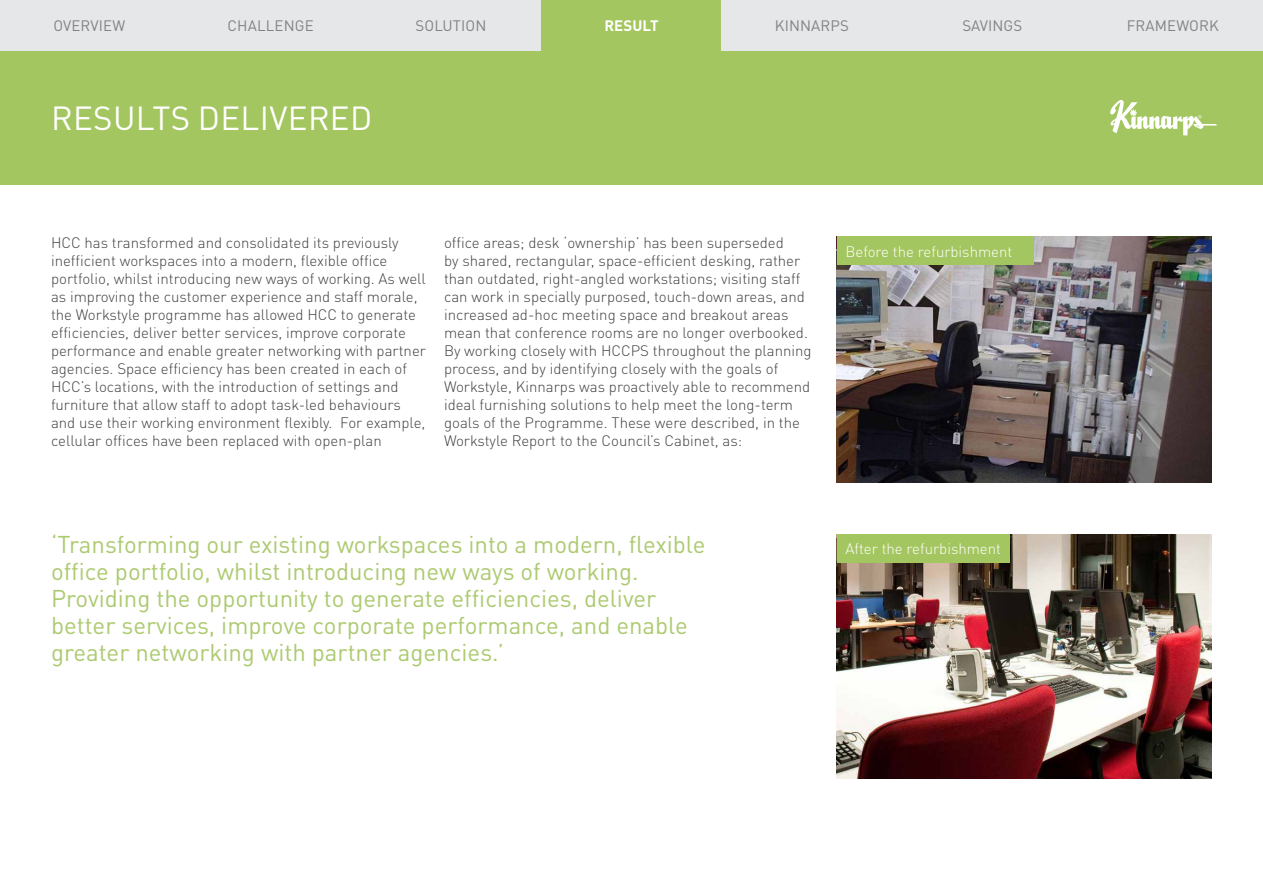
<style>
.page{position:relative;width:1263px;height:893px;background:#fff}
.page>*{position:absolute;margin:0;border:0;box-sizing:border-box;transform-origin:0 0}
.t1{font:33px "DIN Pro";letter-spacing:.01em;color:#fff}
.t2{font:24px/27px "DIN Pro";color:#acca70}
.t3{font:300 15px/18px "DIN Pro";color:#414042}
.t4{font:15px "DIN Pro";letter-spacing:.01em;color:#808285}
.t5{font:300 15px "DIN Pro";color:#fff}
.t6{font:700 15px "DIN Pro";letter-spacing:.005em;color:#fff}
</style>
<div class="page">
<div style="left:361px;top:0;width:180px;height:51px;background:#e6e7e8"></div>
<div style="left:541px;top:0;width:181px;height:60px;background:#a4c660"></div>
<div style="left:722px;top:0;width:180px;height:51px;background:#e6e7e8"></div>
<div style="left:902px;top:0;width:180px;height:51px;background:#e6e7e8"></div>
<div style="left:1082px;top:0;width:181px;height:51px;background:#e6e7e8"></div>
<div style="left:180px;top:0;width:181px;height:51px;background:#e6e7e8"></div>
<div style="left:0;top:0;width:180px;height:51px;background:#e6e7e8"></div>
<div style="left:0;top:51px;width:1263px;height:133px;background:#a4c660"></div>
<svg style="left:1110px;top:100px;width:107px;height:35px"></svg>
<img style="left:837px;top:534px;width:375px;height:245px">
<div style="left:837px;top:534px;width:172px;height:29px;background:#a4c660"></div>
<img style="left:837px;top:237px;width:375px;height:245px">
<div style="left:837px;top:237px;width:196px;height:28px;background:#a4c660"></div>
<p class="t4" style="left:53px;top:14px;width:73px">OVERVIEW</p>
<p class="t4" style="left:228px;top:14px;width:88px">CHALLENGE</p>
<p class="t4" style="left:416px;top:14px;width:72px">SOLUTION</p>
<p class="t6" style="left:604px;top:13px;width:56px">RESULT</p>
<p class="t4" style="left:775px;top:14px;width:76px">KINNARPS</p>
<p class="t4" style="left:962px;top:14px;width:62px">SAVINGS</p>
<p class="t4" style="left:1127px;top:14px;width:94px">FRAMEWORK</p>
<h1 class="t1" style="left:51px;top:92px;width:323px">RESULTS DELIVERED</h1>
<p class="t3" style="left:51px;top:232px;width:376px">HCC has transformed and consolidated its previously inefficient workspaces into a modern, flexible office portfolio, whilst introducing new ways of working. As well as improving the customer experience and staff morale, the Workstyle programme has allowed HCC to generate efficiencies, deliver better services, improve corporate performance and enable greater networking with partner agencies. Space efficiency has been created in each of HCC’s locations, with the introduction of settings and furniture that allow staff to adopt task-led behaviours and use their working environment flexibly. For example, cellular offices have been replaced with open-plan</p>
<p class="t3" style="left:444px;top:232px;width:369px">office areas; desk ‘ownership’ has been superseded<br>by shared, rectangular, space-efficient desking, rather than outdated, right-angled workstations; visiting staff can work in specially purposed, touch-down areas, and increased ad-hoc meeting space and breakout areas mean that conference rooms are no longer overbooked.<br>By working closely with HCCPS throughout the planning process, and by identifying closely with the goals of Workstyle, Kinnarps was proactively able to recommend ideal furnishing solutions to help meet the long-term goals of the Programme. These were described, in the Workstyle Report to the Council’s Cabinet, as:</p>
<p class="t2" style="left:51px;top:528px;width:656px">‘Transforming our existing workspaces into a modern, flexible office portfolio, whilst introducing new ways of working.<br>Providing the opportunity to generate efficiencies, deliver better services, improve corporate performance, and enable greater networking with partner agencies.’</p>
<p class="t5" style="left:845px;top:240px;width:168px">Before the refurbishment</p>
<p class="t5" style="left:845px;top:537px;width:157px">After the refurbishment</p>
</div>
